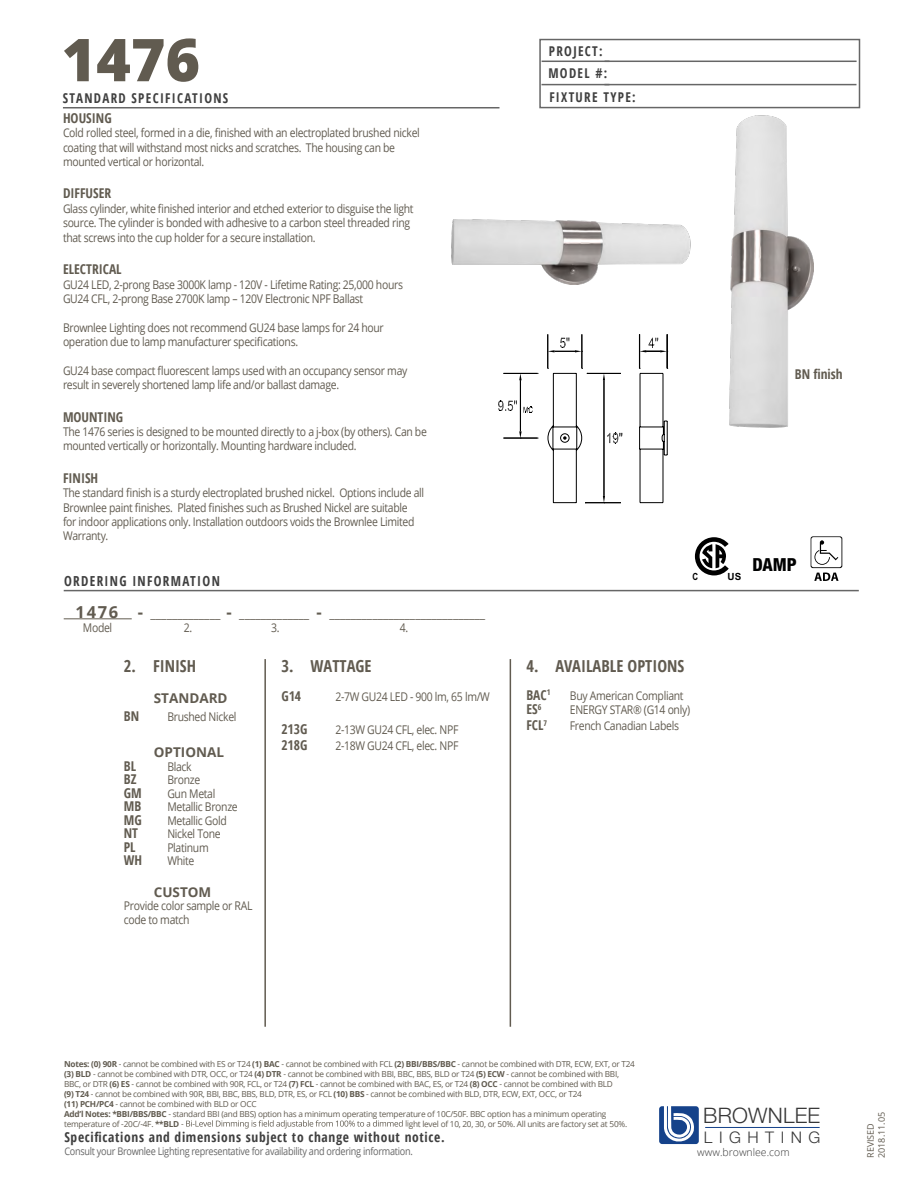
<style>
.page{position:relative;width:918px;height:1188px;background:#fff}
.page>*{position:absolute;margin:0;border:0;box-sizing:border-box;transform-origin:0 0}
.t1{font:800 59.1px "Open Sans";color:#615b50}
.t2{font:300 21.3px "Helvetica Neue LT Std";letter-spacing:.01em;color:#373737}
.t3{font:800 condensed 18px "Helvetica Neue LT Std";color:#000101}
.t4{font:700 condensed 16.5px "Open Sans";color:#615b50}
.t5{font:300 16.05px "Helvetica Neue LT Std";letter-spacing:.405em;color:#373737}
.t6{font:700 condensed 13.8px "Open Sans";letter-spacing:.1em;color:#3f3f3f;scale:.95 1}
.t7{font:700 condensed 13.5px "Open Sans";color:#615b50}
.t8{font:700 condensed 13.5px "Open Sans";letter-spacing:.05em;color:#3f3f3f}
.t9{font:700 condensed 13.5px/22.5px "Open Sans";letter-spacing:.1em;color:#3f3f3f}
.t10{font:700 13.5px "Open Sans";color:#615b50}
.t11{font:12px/14.4px "Open Sans";letter-spacing:-.03em;color:#615b50;scale:.87 1}
.t12{font:12px/14.4px "Open Sans";letter-spacing:-.03em;color:#615b50}
.t13{font:10.5px "Open Sans";letter-spacing:-.03em;color:#666;scale:.87 1}
.t14{font:300 10.5px "Open Sans";color:#373737}
.t15{font:700 9.9px "Arial";color:#000}
.t16{font:700 9.9px "Arial";color:#000;scale:.8 1}
.t17{font:9px/10.8px "Open Sans";color:#615b50}
.t18{font:8.25px/9.9px "Open Sans";letter-spacing:-.03em;color:#615b50}
.s1{font-weight:700;font-size:16.5px}
.s2{font-weight:700}
</style>
<div class="page">
<div style="left:539px;top:39px;width:321px;height:69px;border:2px solid #666"></div>
<hr style="left:605px;top:61px;width:252px;height:1px;background:#666">
<hr style="left:542px;top:61px;width:67px;height:1px;background:#666">
<hr style="left:604px;top:84px;width:252px;height:1px;background:#666">
<hr style="left:542px;top:84px;width:67px;height:1px;background:#666">
<hr style="left:63px;top:107px;width:437px;height:1px;background:#666">
<hr style="left:705px;top:1127px;width:115px;height:1px;background:#15428a">
<svg style="left:659px;top:1106px;width:40px;height:38px"></svg>
<svg style="left:181px;top:1120px;width:227px;height:9px"></svg>
<hr style="left:264px;top:659px;width:2px;height:368px;background:#615b50">
<hr style="left:510px;top:659px;width:1px;height:368px;background:#615b50">
<hr style="left:64px;top:618px;width:68px;height:1px;background:#615b50">
<hr style="left:64px;top:590px;width:795px;height:1px;background:#666">
<svg style="left:811px;top:536px;width:31px;height:45px"></svg>
<svg style="left:695px;top:537px;width:34px;height:38px"></svg>
<hr style="left:548px;top:334px;width:1px;height:34px;background:#000">
<hr style="left:547px;top:334px;width:1px;height:34px;background:#000">
<hr style="left:582px;top:334px;width:1px;height:34px;background:#000">
<svg style="left:548px;top:338px;width:35px;height:14px"></svg>
<hr style="left:639px;top:334px;width:1px;height:34px;background:#000">
<svg style="left:640px;top:338px;width:27px;height:14px"></svg>
<hr style="left:667px;top:334px;width:1px;height:34px;background:#000">
<hr style="left:503px;top:373px;width:34px;height:1px;background:#000">
<hr style="left:503px;top:438px;width:34px;height:1px;background:#000">
<svg style="left:519px;top:374px;width:3px;height:6px"></svg>
<svg style="left:498px;top:401px;width:19px;height:10px"></svg>
<svg style="left:519px;top:431px;width:3px;height:7px"></svg>
<hr style="left:504px;top:373px;width:34px;height:1px;background:#000">
<hr style="left:520px;top:380px;width:1px;height:51px;background:#000">
<hr style="left:504px;top:438px;width:34px;height:1px;background:#000">
<svg style="left:548px;top:368px;width:120px;height:135px"></svg>
<div style="left:561px;top:434px;width:8px;height:8px;border:1px solid #000;border-radius:50%"></div>
<svg style="left:524px;top:407px;width:9px;height:6px"></svg>
<img style="left:729px;top:115px;width:85px;height:312px">
<img style="left:452px;top:219px;width:239px;height:65px">
<h1 class="t1" style="left:62px;top:15px;width:140px">1476</h1>
<p class="t9" style="left:548px;top:39px;width:60px">PROJECT:<br>MODEL #:</p>
<p class="t9" style="left:63px;top:87px;width:167px">STANDARD SPECIFICATIONS</p>
<p class="t9" style="left:549px;top:86px;width:88px">FIXTURE TYPE:</p>
<p class="t7" style="left:63px;top:108px;width:50px">HOUSING</p>
<p class="t11" style="left:63px;top:125px;width:412px">Cold rolled steel, formed in a die, finished with an electroplated brushed nickel coating that will withstand most nicks and scratches. The housing can be mounted vertical or horizontal.</p>
<p class="t7" style="left:63px;top:184px;width:50px">DIFFUSER</p>
<p class="t11" style="left:63px;top:201px;width:404px">Glass cylinder, white finished interior and etched exterior to disguise the light source. The cylinder is bonded with adhesive to a carbon steel threaded ring that screws into the cup holder for a secure installation.</p>
<p class="t7" style="left:63px;top:260px;width:60px">ELECTRICAL</p>
<p class="t11" style="left:63px;top:277px;width:392px">GU24 LED, 2-prong Base 3000K lamp - 120V - Lifetime Rating: 25,000 hours<br>GU24 CFL, 2-prong Base 2700K lamp – 120V Electronic NPF Ballast</p>
<p class="t11" style="left:63px;top:320px;width:370px">Brownlee Lighting does not recommend GU24 base lamps for 24 hour operation due to lamp manufacturer specifications.</p>
<p class="t11" style="left:63px;top:363px;width:397px">GU24 base compact fluorescent lamps used with an occupancy sensor may result in severely shortened lamp life and/or ballast damage.</p>
<p class="t7" style="left:63px;top:407px;width:62px">MOUNTING</p>
<p class="t11" style="left:63px;top:424px;width:420px">The 1476 series is designed to be mounted directly to a j-box (by others). Can be mounted vertically or horizontally. Mounting hardware included.</p>
<p class="t7" style="left:63px;top:469px;width:37px">FINISH</p>
<p class="t11" style="left:63px;top:485px;width:417px">The standard finish is a sturdy electroplated brushed nickel. Options include all Brownlee paint finishes. Plated finishes such as Brushed Nickel are suitable<br>for indoor applications only. Installation outdoors voids the Brownlee Limited Warranty.</p>
<p class="t6" style="left:64px;top:571px;width:165px">ORDERING INFORMATION</p>
<p class="t16" style="left:693px;top:570px;width:9px">C</p>
<p class="t15" style="left:728px;top:570px;width:15px">US</p>
<p class="t12" style="left:83px;top:606px;width:404px;text-indent:-7px"><span class="s1">1476 -</span> _____________ <span class="s1">-</span> _____________ <span class="s1">-</span> _____________________________<br>Model</p>
<p class="t11" style="left:184px;top:620px;width:11px">2.</p>
<p class="t11" style="left:271px;top:620px;width:11px">3.</p>
<p class="t11" style="left:400px;top:620px;width:11px">4.</p>
<h3 class="t4" style="left:124px;top:654px;width:74px">2. FINISH</h3>
<p class="t10" style="left:154px;top:689px;width:75px">STANDARD</p>
<p class="t7" style="left:124px;top:707px;width:17px">BN</p>
<p class="t11" style="left:167px;top:709px;width:81px">Brushed Nickel</p>
<p class="t10" style="left:154px;top:743px;width:72px">OPTIONAL</p>
<p class="t7" style="left:124px;top:756px;width:14px">BL</p>
<p class="t11" style="left:167px;top:759px;width:30px">Black</p>
<p class="t7" style="left:124px;top:770px;width:14px">BZ</p>
<p class="t11" style="left:167px;top:772px;width:39px">Bronze</p>
<p class="t7" style="left:124px;top:783px;width:19px">GM</p>
<p class="t11" style="left:167px;top:786px;width:57px">Gun Metal</p>
<p class="t7" style="left:124px;top:797px;width:19px">MB</p>
<p class="t11" style="left:167px;top:799px;width:83px">Metallic Bronze</p>
<p class="t7" style="left:124px;top:810px;width:19px">MG</p>
<p class="t11" style="left:167px;top:813px;width:70px">Metallic Gold</p>
<p class="t7" style="left:124px;top:824px;width:16px">NT</p>
<p class="t11" style="left:167px;top:826px;width:63px">Nickel Tone</p>
<p class="t7" style="left:124px;top:837px;width:13px">PL</p>
<p class="t11" style="left:167px;top:840px;width:49px">Platinum</p>
<p class="t7" style="left:124px;top:851px;width:20px">WH</p>
<p class="t11" style="left:167px;top:853px;width:33px">White</p>
<p class="t10" style="left:154px;top:882px;width:59px">CUSTOM</p>
<p class="t11" style="left:124px;top:899px;width:149px;line-height:13.5px">Provide color sample or RAL code to match</p>
<h3 class="t4" style="left:281px;top:654px;width:92px">3. WATTAGE</h3>
<p class="t7" style="left:281px;top:687px;width:21px">G14</p>
<p class="t11" style="left:335px;top:690px;width:179px">2-7W GU24 LED - 900 lm, 65 lm/W</p>
<p class="t7" style="left:281px;top:719px;width:28px">213G</p>
<p class="t11" style="left:335px;top:722px;width:143px">2-13W GU24 CFL, elec. NPF</p>
<p class="t7" style="left:281px;top:736px;width:28px">218G</p>
<p class="t11" style="left:335px;top:738px;width:143px">2-18W GU24 CFL, elec. NPF</p>
<h3 class="t4" style="left:526px;top:654px;width:159px">4. AVAILABLE OPTIONS</h3>
<p class="t7" style="left:526px;top:685px;width:25px">BAC<sup>1</sup></p>
<p class="t11" style="left:570px;top:688px;width:132px">Buy American Compliant</p>
<p class="t7" style="left:526px;top:700px;width:16px">ES<sup>6</sup></p>
<p class="t11" style="left:570px;top:702px;width:140px">ENERGY STAR® (G14 only)</p>
<p class="t7" style="left:526px;top:716px;width:22px">FCL<sup>7</sup></p>
<p class="t11" style="left:570px;top:718px;width:127px">French Canadian Labels</p>
<p class="t7" style="left:795px;top:364px;width:49px">BN finish</p>
<h3 class="t3" style="left:753px;top:554px;width:46px">DAMP</h3>
<p class="t18" style="left:64px;top:1059px;width:572px"><span class="s2">Notes: (0) 90R</span> - cannot be combined with ES or T24 <span class="s2">(1) BAC</span> - cannot be combined with FCL <span class="s2">(2) BBI/BBS/BBC</span> - cannot be combined with DTR, ECW, EXT, or T24 <span class="s2">(3) BLD</span> - cannot be combined with DTR, OCC, or T24 <span class="s2">(4) DTR</span> - cannot be combined with BBI, BBC, BBS, BLD or T24 <span class="s2">(5) ECW</span> - cannot be combined with BBI, BBC, or DTR <span class="s2">(6) ES</span> - cannot be combined with 90R, FCL, or T24 <span class="s2">(7) FCL</span> - cannot be combined with BAC, ES, or T24 <span class="s2">(8) OCC</span> - cannot be combined with BLD<br><span class="s2">(9) T24</span> - cannot be combined with 90R, BBI, BBC, BBS, BLD, DTR, ES, or FCL <span class="s2">(10) BBS</span> - cannot be combined with BLD, DTR, ECW, EXT, OCC, or T24<br><span class="s2">(11) PCH/PC4</span> - cannot be combined with BLD or OCC<br><span class="s2">Add’l Notes: *BBI/BBS/BBC</span> - standard BBI (and BBS) option has a minimum operating temperature of 10C/50F. BBC option has a minimum operating temperature of -20C/-4F. <span class="s2">**BLD</span></p>
<p class="t18" style="left:409px;top:1118px;width:220px">ght level of 10, 20, 30, or 50%. All units are factory set at 50%.</p>
<p class="t8" style="left:64px;top:1128px;width:382px">Specifications and dimensions subject to change without notice.</p>
<p class="t13" style="left:64px;top:1144px;width:402px">Consult your Brownlee Lighting representative for availability and ordering information.</p>
<h2 class="t2" style="left:703px;top:1103px;width:118px">BROWNLEE</h2>
<h3 class="t5" style="left:704px;top:1128px;width:118px">LIGHTING</h3>
<p class="t14" style="left:697px;top:1145px;width:94px">www.brownlee.com</p>
<p class="t17" style="left:865px;top:1158px;width:47px;rotate:-90deg">REVISED<br>2018.11.05</p>
</div>
